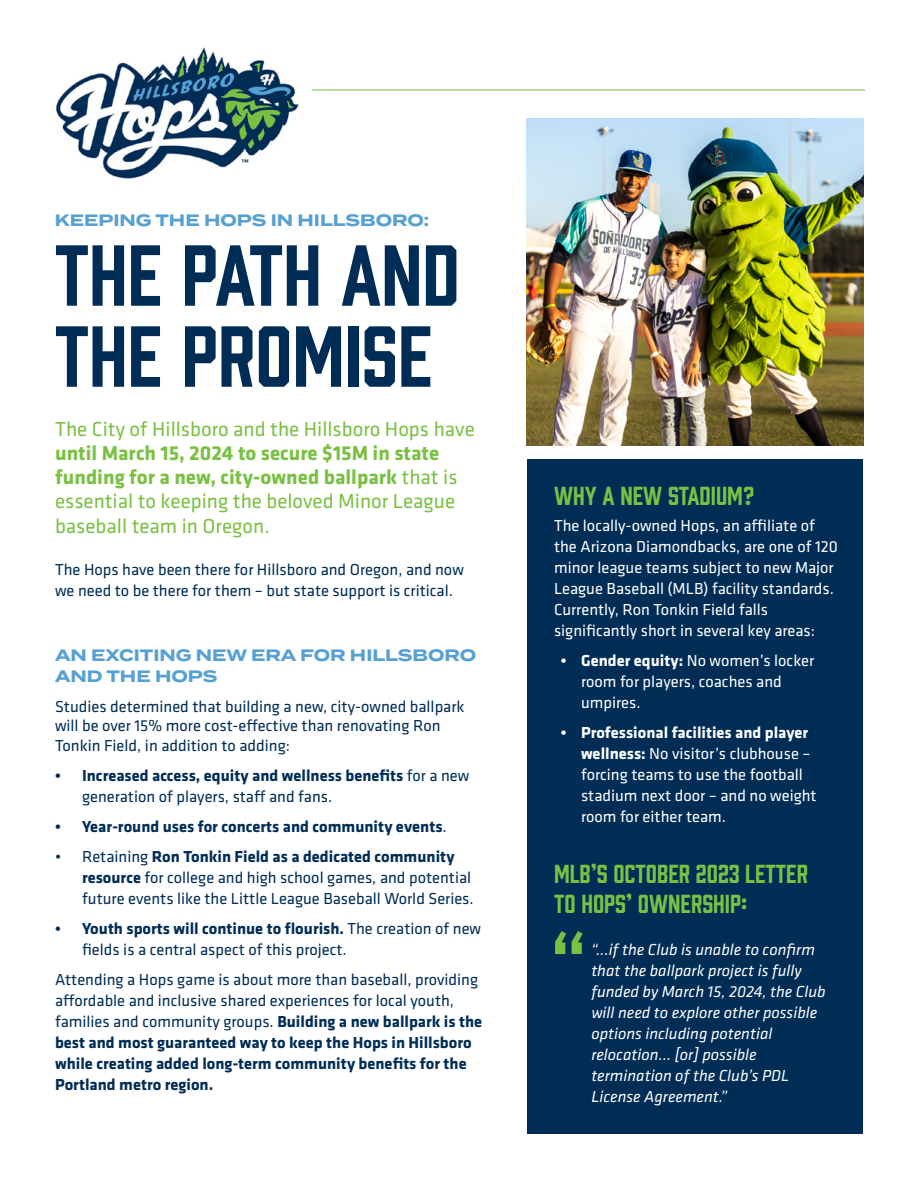
<style>
.page{position:relative;width:918px;height:1188px;background:#fff}
.page>*{position:absolute;margin:0;border:0;box-sizing:border-box;transform-origin:0 0}
.t1{font:79.5px/81px "Prohibition";color:#002d56}
.t2{font:24px/30px "Prohibition";color:#7ac143}
.t3{font:700 21px/24.5px "Klavika";color:#7ac143}
.t4{font:21px "Klavika";color:#7ac143}
.t5{font:16.5px/21px "Klavika";color:#002d56}
.t6{font:700 16.5px/21px "Klavika";color:#002d56}
.t7{font:16.5px/21px "Klavika";color:#fff}
.t8{font:italic 16.5px/21.1px "Klavika";color:#fff}
.t9{font:700 16.5px/21px "Termina";color:#56a0d3}
.s1{font-weight:400}
.s2{font-weight:700}
</style>
<div class="page">
<div style="left:527px;top:459px;width:336px;height:675px;background:#002d56"></div>
<img style="left:526px;top:119px;width:338px;height:327px">
<hr style="left:312px;top:90px;width:553px;height:1px;background:#7ac143">
<img style="left:55px;top:47px;width:244px;height:132px">
<svg style="left:555px;top:931px;width:28px;height:23px"></svg>
<p class="t9" style="left:55px;top:210px;width:376px">KEEPING THE HOPS IN HILLSBORO:</p>
<h1 class="t1" style="left:55px;top:229px;width:407px">THE PATH AND<br>THE PROMISE</h1>
<p class="t4" style="left:55px;top:418px;width:421px">The City of Hillsboro and the Hillsboro Hops have</p>
<p class="t3" style="left:55px;top:441px;width:404px">until March 15, 2024 to secure $15M in state funding for a new, city-owned ballpark <span class="s1">that is essential to keeping the beloved Minor League baseball team in Oregon.</span></p>
<p class="t5" style="left:55px;top:560px;width:410px">The Hops have been there for Hillsboro and Oregon, and now we need to be there for them – but state support is critical.</p>
<p class="t9" style="left:55px;top:645px;width:423px">AN EXCITING NEW ERA FOR HILLSBORO<br>AND THE HOPS</p>
<p class="t5" style="left:55px;top:697px;width:411px;line-height:19.5px">Studies determined that building a new, city-owned ballpark will be over 15% more cost-effective than renovating Ron<br>Tonkin Field, in addition to adding:</p>
<p class="t6" style="left:82px;top:765px;width:389px;text-indent:-27px">• Increased access, equity and wellness benefits <span class="s1">for a new generation of players, staff and fans.</span></p>
<p class="t6" style="left:55px;top:816px;width:393px">• Year-round uses for concerts and community events<span class="s1">.</span></p>
<p class="t5" style="left:82px;top:846px;width:393px;text-indent:-27px">• Retaining <span class="s2">Ron Tonkin Field as a dedicated community resource</span> for college and high school games, and potential future events like the Little League Baseball World Series.</p>
<p class="t5" style="left:82px;top:918px;width:401px;text-indent:-27px"><span class="s2">• Youth sports will continue to flourish.</span> The creation of new fields is a central aspect of this project.</p>
<p class="t6" style="left:55px;top:969px;width:429px"><span class="s1">Attending a Hops game is about more than baseball, providing affordable and inclusive shared experiences for local youth, families and community groups.</span> Building a new ballpark is the best and most guaranteed way to keep the Hops in Hillsboro while creating added long-term community benefits for the Portland metro region.</p>
<h2 class="t2" style="left:554px;top:479px;width:202px">WHY A NEW STADIUM?</h2>
<p class="t7" style="left:554px;top:515px;width:285px">The locally-owned Hops, an affiliate of the Arizona Diamondbacks, are one of 120 minor league teams subject to new Major League Baseball (MLB) facility standards.<br>Currently, Ron Tonkin Field falls significantly short in several key areas:</p>
<p class="t7" style="left:581px;top:650px;width:235px;text-indent:-20px"><span class="s2">• Gender equity:</span> No women’s locker room for players, coaches and umpires.</p>
<p class="t7" style="left:581px;top:722px;width:237px;text-indent:-20px"><span class="s2">• Professional facilities and player wellness:</span> No visitor’s clubhouse – forcing teams to use the football stadium next door – and no weight room for either team.</p>
<h2 class="t2" style="left:554px;top:857px;width:256px">MLB’S OCTOBER 2023 LETTER<br>TO HOPS’ OWNERSHIP:</h2>
<p class="t8" style="left:591px;top:939px;width:236px">“...if the Club is unable to confirm that the ballpark project is fully funded by March 15, 2024, the Club will need to explore other possible options including potential relocation… [or] possible termination of the Club’s PDL<br>License Agreement.”</p>
</div>
